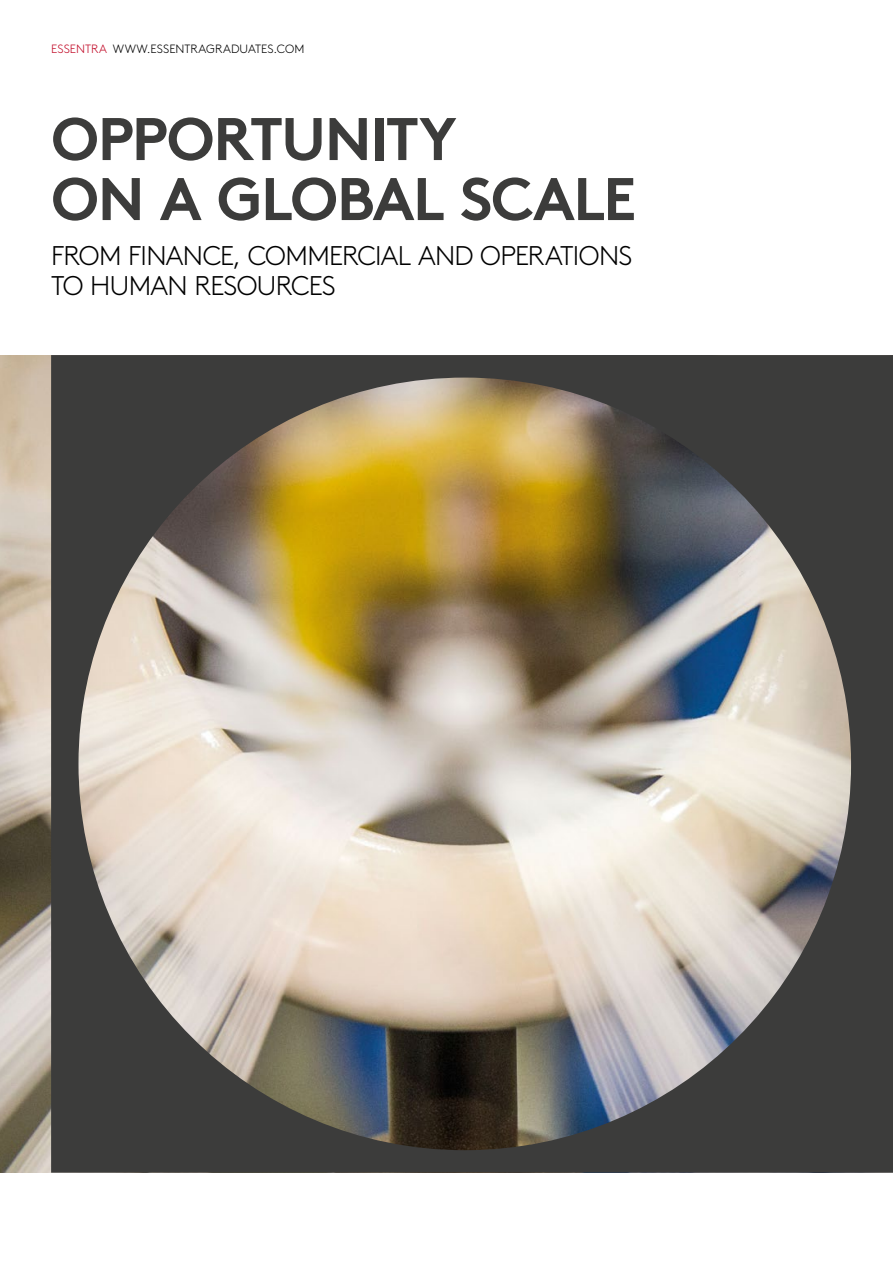
<style>
.page{position:relative;width:893px;height:1263px;background:#fff}
.page>*{position:absolute;margin:0;border:0;box-sizing:border-box;transform-origin:0 0}
._02_Page_Heading__H1{font:700 60px/60px "Brown";letter-spacing:-.02em;color:#3c3c3b}
._02_Page_Heading_Lev{font:300 27px/30px "Brown";letter-spacing:-.025em;color:#000}
._00_Section_Heading{font:300 12px "Brown";color:#000}
.s1{color:#c10a27}
</style>
<div class="page">
<img style="left:0;top:355px;width:51px;height:818px">
<img style="left:51px;top:355px;width:842px;height:818px">
<p class="_00_Section_Heading" style="left:51px;top:40px;width:255px"><span class="s1">ESSENTRA</span> WWW.ESSENTRAGRADUATES.COM</p>
<p class="_02_Page_Heading__H1" style="left:51px;top:103px;width:586px">OPPORTUNITY<br>ON A GLOBAL SCALE</p>
<p class="_02_Page_Heading_Lev" style="left:51px;top:239px;width:583px">FROM FINANCE, COMMERCIAL AND OPERATIONS<br>TO HUMAN RESOURCES</p>
</div>
